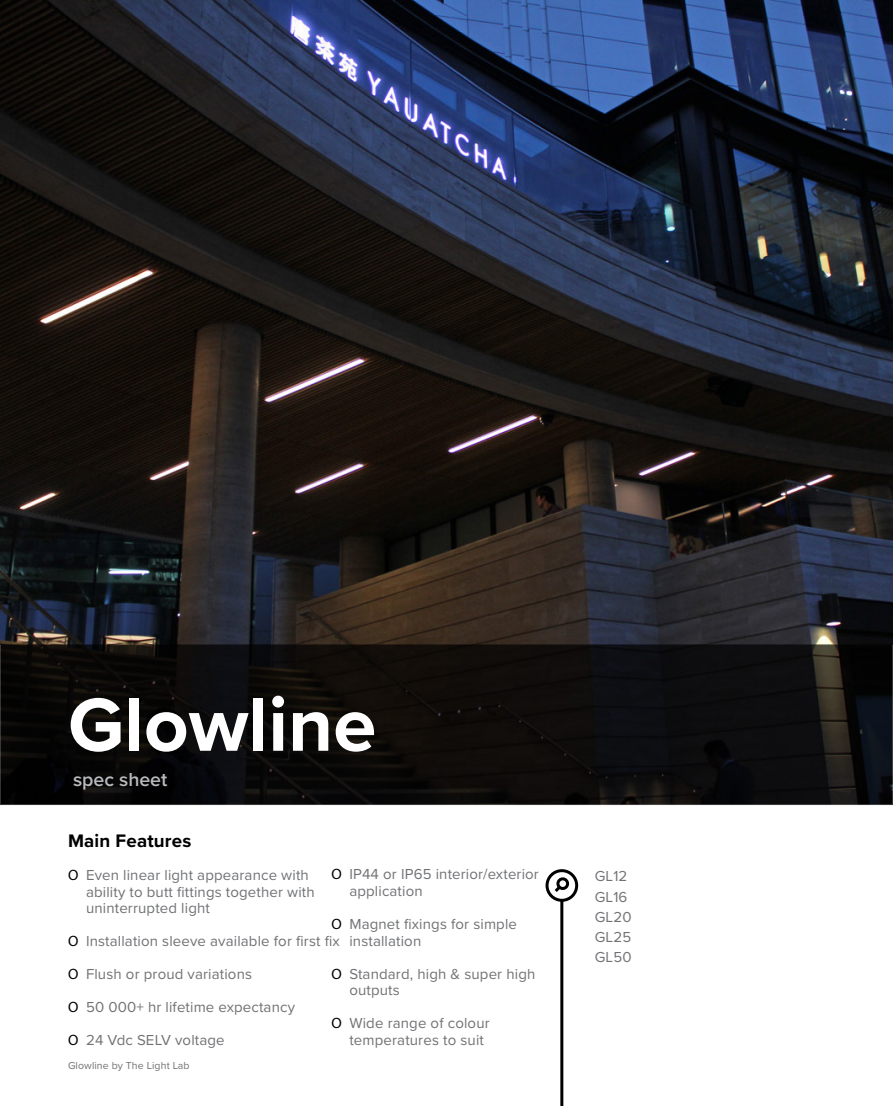
<style>
.page{position:relative;width:893px;height:1106px;background:#fff}
.page>*{position:absolute;margin:0;border:0;box-sizing:border-box;transform-origin:0 0}
.t1{font:700 78px "Proxima Nova";color:#fff}
.t2{font:600 19.5px "Proxima Nova";color:#b8babc}
.t3{font:700 18.75px "Proxima Nova";letter-spacing:.01em;color:#000}
.t4{font:15px/16.5px "Proxima Nova";letter-spacing:.01em;color:#717275}
.t5{font:10.5px "Proxima Nova";letter-spacing:.01em;color:#717275}
.s1{font-family:"Myriad Pro";color:#000}
</style>
<div class="page">
<img style="left:0;top:0;width:893px;height:805px">
<div style="left:545px;top:869px;width:33px;height:32px;border:3px solid #000;border-radius:50%"></div>
<hr style="left:560px;top:899px;width:3px;height:207px;background:#000">
<svg style="left:551px;top:885px;width:10px;height:10px"></svg>
<div style="left:556px;top:877px;width:13px;height:13px;border:3px solid #000;border-radius:50%"></div>
<img style="left:0;top:645px;width:893px;height:159px">
<h1 class="t1" style="left:68px;top:666px;width:310px">Glowline</h1>
<h2 class="t2" style="left:73px;top:765px;width:96px">spec sheet</h2>
<p class="t3" style="left:68px;top:826px;width:125px">Main Features</p>
<p class="t4" style="left:86px;top:866px;width:230px;text-indent:-18px"><span class="s1">O</span> Even linear light appearance with ability to butt fittings together with uninterrupted light</p>
<p class="t4" style="left:68px;top:932px;width:273px"><span class="s1">O</span> Installation sleeve available for first fix</p>
<p class="t4" style="left:68px;top:965px;width:186px"><span class="s1">O</span> Flush or proud variations</p>
<p class="t4" style="left:68px;top:998px;width:228px"><span class="s1">O</span> 50 000+ hr lifetime expectancy</p>
<p class="t4" style="left:68px;top:1031px;width:158px"><span class="s1">O</span> 24 Vdc SELV voltage</p>
<p class="t4" style="left:349px;top:865px;width:191px;text-indent:-18px"><span class="s1">O</span> IP44 or IP65 interior/exterior application</p>
<p class="t4" style="left:349px;top:915px;width:169px;text-indent:-18px"><span class="s1">O</span> Magnet fixings for simple installation</p>
<p class="t4" style="left:349px;top:964px;width:188px;text-indent:-18px"><span class="s1">O</span> Standard, high &amp; super high outputs</p>
<p class="t4" style="left:349px;top:1014px;width:142px;text-indent:-18px"><span class="s1">O</span> Wide range of colour temperatures to suit</p>
<p class="t5" style="left:68px;top:1057px;width:123px">Glowline by The Light Lab</p>
<p class="t4" style="left:595px;top:865px;width:38px;line-height:20.2px">GL12<br>GL16<br>GL20<br>GL25<br>GL50</p>
</div>
